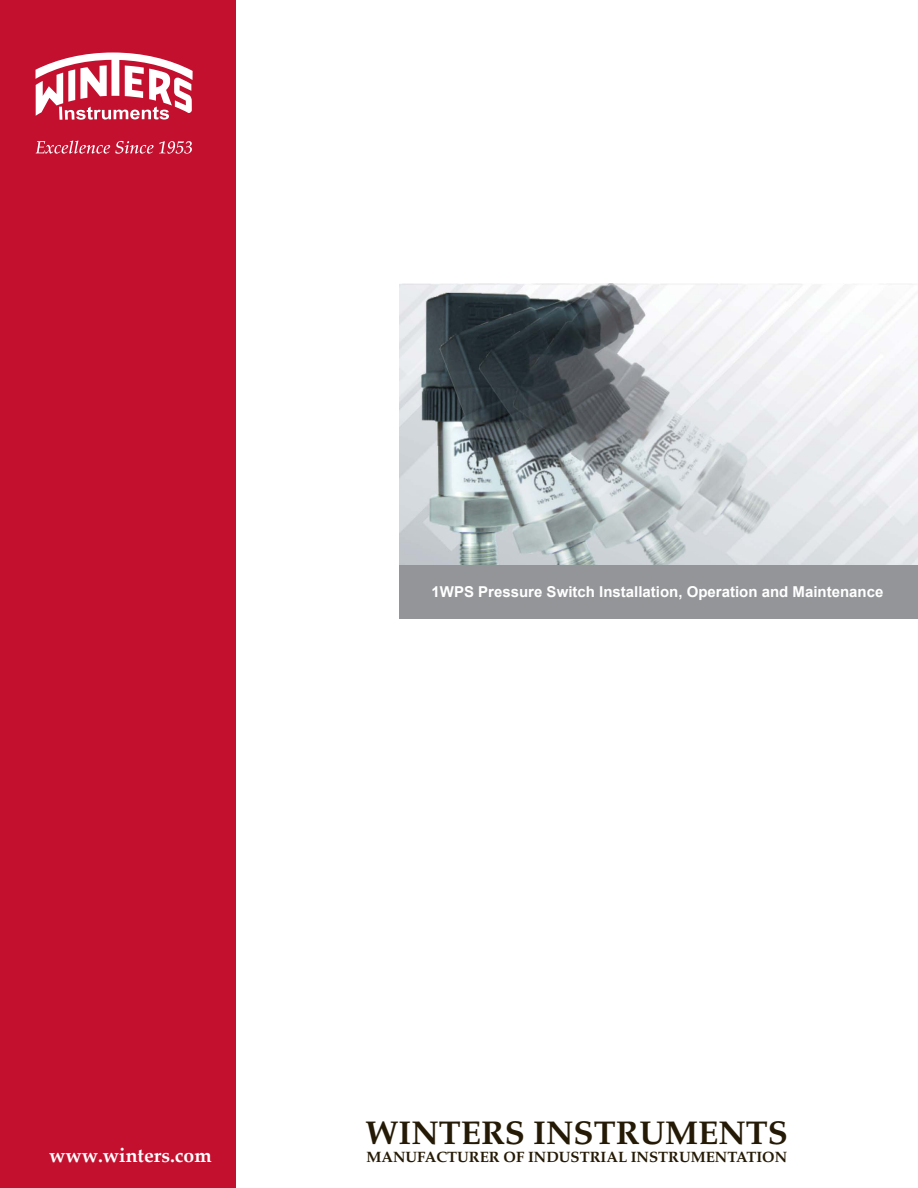
<style>
.page{position:relative;width:918px;height:1188px;background:#fff}
.page>*{position:absolute;margin:0;border:0;box-sizing:border-box;transform-origin:0 0}
.t1{font:700 33px "Palatino";color:#251a05}
.Table_content{font:700 19.5px "Palatino Linotype";color:#fff}
.t2{font:700 15px "Arial";color:#fff}
.t3{font:700 15px "Palatino";color:#251a05}
</style>
<div class="page">
<div style="left:0;top:0;width:236px;height:1188px;background:#c3102f"></div>
<svg style="left:36px;top:52px;width:157px;height:68px"></svg>
<svg style="left:36px;top:141px;width:156px;height:13px"></svg>
<img style="left:399px;top:284px;width:519px;height:282px">
<div style="left:399px;top:566px;width:519px;height:54px;background:#939598"></div>
<p class="t2" style="left:432px;top:581px;width:453px">1WPS Pressure Switch Installation, Operation and Maintenance</p>
<p class="t1" style="left:366px;top:1114px;width:424px">WINTERS INSTRUMENTS</p>
<p class="Table_content" style="left:49px;top:1142px;width:164px">www.winters.com</p>
<p class="t3" style="left:366px;top:1149px;width:422px">MANUFACTURER OF INDUSTRIAL INSTRUMENTATION</p>
</div>
